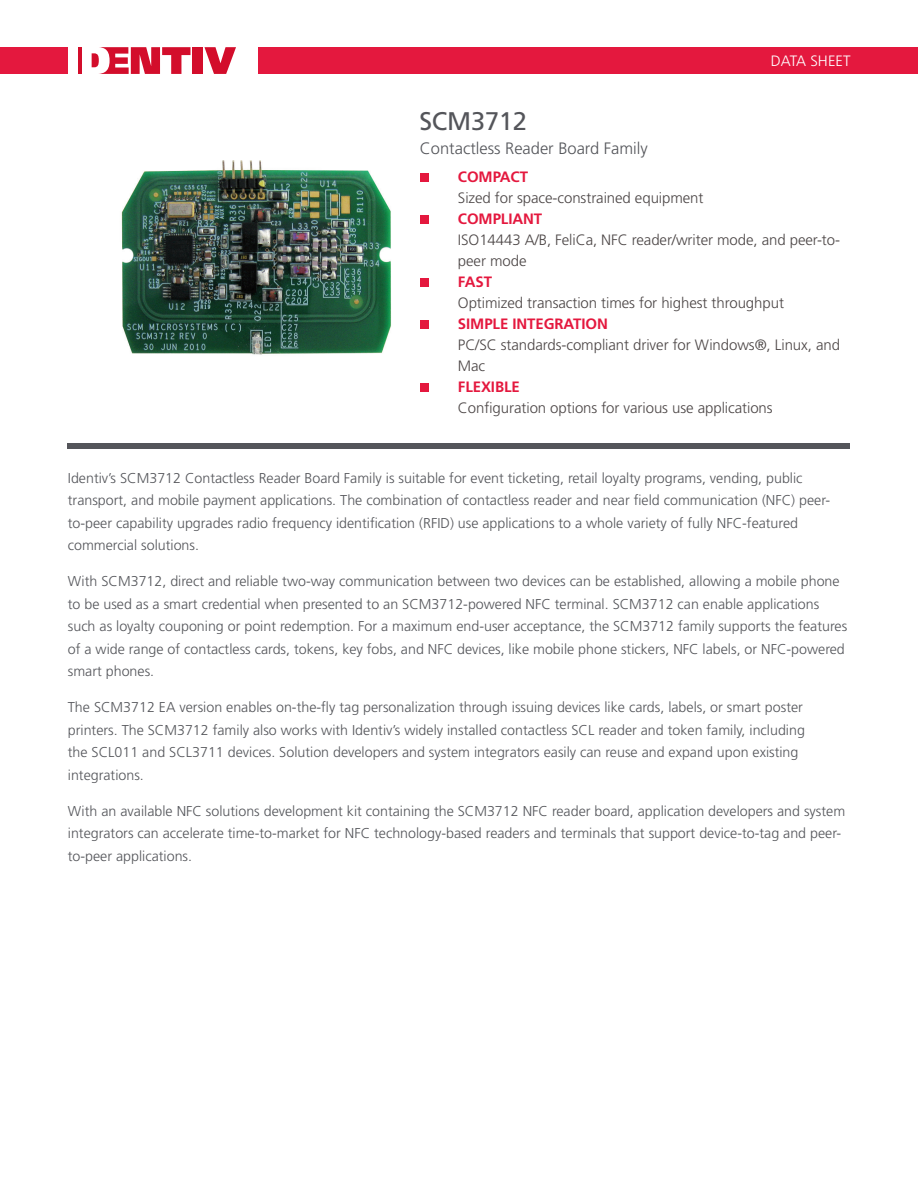
<style>
.page{position:relative;width:918px;height:1188px;background:#fff}
.page>*{position:absolute;margin:0;border:0;box-sizing:border-box;transform-origin:0 0}
.t1{font:25.5px "Frutiger LT Std";letter-spacing:-.01em;color:#54555a}
.t2{font:300 16.5px "Frutiger LT Std";color:#54555a}
.Feature_Subheads{font:300 15px/21px "Frutiger LT Std";letter-spacing:-.005em;color:#4c4646}
.Feature_Subheads-2{font:700 15px "Frutiger LT Std";letter-spacing:-.005em;color:#e4183e}
.t3{font:300 15px "Frutiger LT Std";color:#fff}
.Body_Copy{font:300 14.25px/22.5px "Frutiger LT Std";color:#54555a}
.s1{font-weight:700;color:#e4183e}
</style>
<div class="page">
<div style="left:258px;top:47px;width:660px;height:27px;background:#e4183e"></div>
<svg style="left:204px;top:47px;width:32px;height:27px"></svg>
<div style="left:193px;top:47px;width:10px;height:27px;background:#d30d2b"></div>
<svg style="left:92px;top:47px;width:99px;height:27px"></svg>
<hr style="left:78px;top:47px;width:3px;height:27px;background:#d30d2b">
<div style="left:0;top:47px;width:68px;height:27px;background:#e4183e"></div>
<div style="left:68px;top:443px;width:782px;height:6px;background:#54555a"></div>
<div style="left:420px;top:174px;width:9px;height:8px;background:#e4183e"></div>
<div style="left:420px;top:216px;width:9px;height:8px;background:#e4183e"></div>
<div style="left:420px;top:279px;width:9px;height:8px;background:#e4183e"></div>
<div style="left:420px;top:321px;width:9px;height:8px;background:#e4183e"></div>
<div style="left:420px;top:384px;width:9px;height:8px;background:#e4183e"></div>
<img style="left:121px;top:160px;width:270px;height:195px">
<p class="t1" style="left:419px;top:106px;width:109px">SCM3712</p>
<p class="t2" style="left:420px;top:139px;width:229px">Contactless Reader Board Family</p>
<p class="t3" style="left:771px;top:52px;width:81px">DATA SHEET</p>
<p class="Feature_Subheads-2" style="left:458px;top:168px;width:72px">COMPACT</p>
<p class="Feature_Subheads" style="left:458px;top:187px;width:384px">Sized for space-constrained equipment<br><span class="s1">COMPLIANT<br></span>ISO14443 A/B, FeliCa, NFC reader/writer mode, and peer-to&shy;peer mode</p>
<p class="Feature_Subheads-2" style="left:458px;top:273px;width:36px">FAST</p>
<p class="Feature_Subheads" style="left:458px;top:292px;width:328px">Optimized transaction times for highest throughput</p>
<p class="Feature_Subheads-2" style="left:458px;top:315px;width:152px">SIMPLE INTEGRATION</p>
<p class="Feature_Subheads" style="left:458px;top:334px;width:384px">PC/SC standards-compliant driver for Windows®, Linux, and<br>Mac</p>
<p class="Feature_Subheads-2" style="left:458px;top:378px;width:63px">FLEXIBLE</p>
<p class="Feature_Subheads" style="left:458px;top:397px;width:316px">Configuration options for various use applications</p>
<p class="Body_Copy" style="left:68px;top:467px;width:764px">Identiv’s SCM3712 Contactless Reader Board Family is suitable for event ticketing, retail loyalty programs, vending, public transport, and mobile payment applications. The combination of contactless reader and near field communication (NFC) peer&shy;to-peer capability upgrades radio frequency identification (RFID) use applications to a whole variety of fully NFC-featured commercial solutions.</p>
<p class="Body_Copy" style="left:68px;top:571px;width:781px">With SCM3712, direct and reliable two-way communication between two devices can be established, allowing a mobile phone to be used as a smart credential when presented to an SCM3712-powered NFC terminal. SCM3712 can enable applications such as loyalty couponing or point redemption. For a maximum end-user acceptance, the SCM3712 family supports the features of a wide range of contactless cards, tokens, key fobs, and NFC devices, like mobile phone stickers, NFC labels, or NFC-powered smart phones.</p>
<p class="Body_Copy" style="left:68px;top:697px;width:739px">The SCM3712 EA version enables on-the-fly tag personalization through issuing devices like cards, labels, or smart poster printers. The SCM3712 family also works with Identiv’s widely installed contactless SCL reader and token family, including the SCL011 and SCL3711 devices. Solution developers and system integrators easily can reuse and expand upon existing integrations.</p>
<p class="Body_Copy" style="left:68px;top:800px;width:779px">With an available NFC solutions development kit containing the SCM3712 NFC reader board, application developers and system integrators can accelerate time-to-market for NFC technology-based readers and terminals that support device-to-tag and peer&shy;to-peer applications.</p>
</div>
